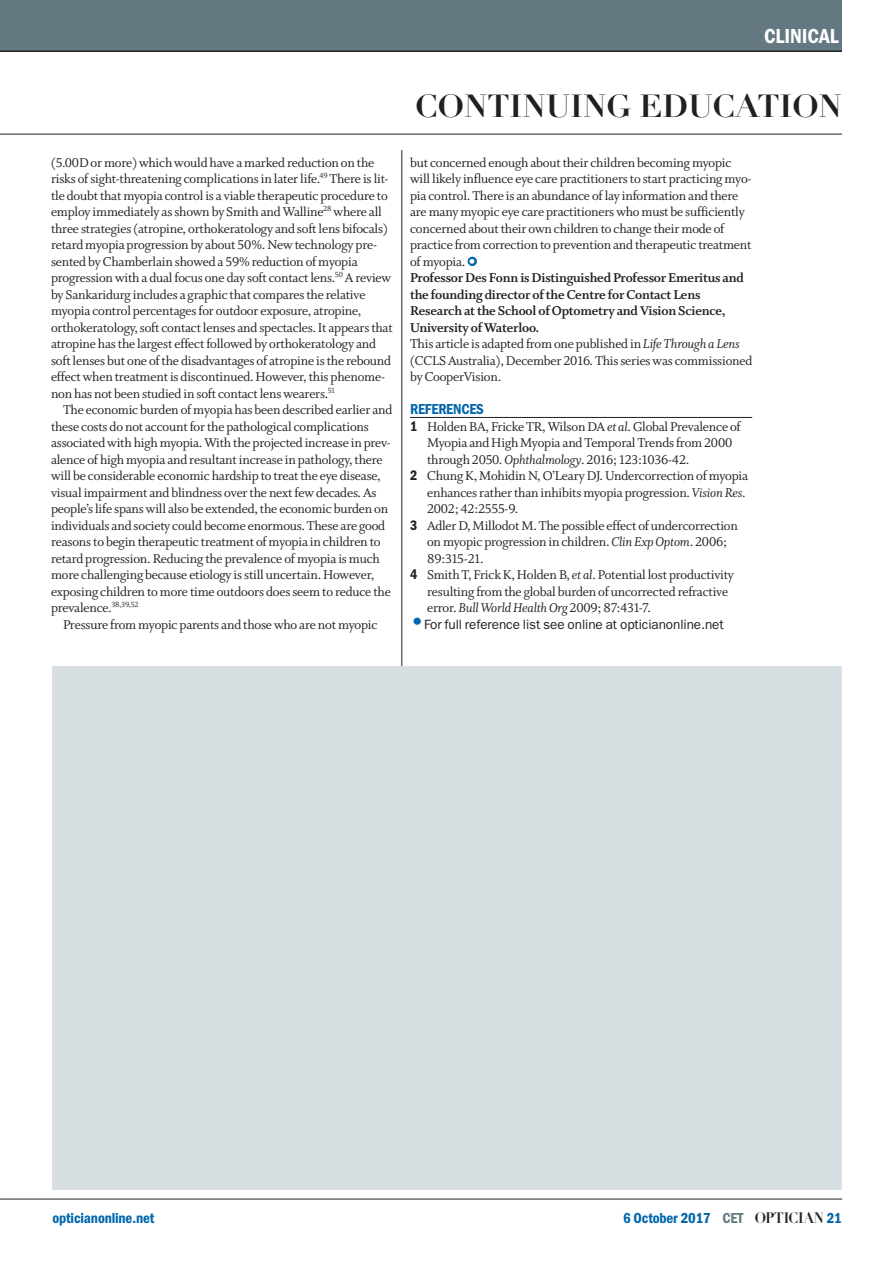
<style>
.page{position:relative;width:893px;height:1263px;background:#fff}
.page>*{position:absolute;margin:0;border:0;box-sizing:border-box;transform-origin:0 0}
.t1{font:700 31.5px "Didot LT Std";color:#231f20}
.t2{font:21px "ITC Franklin Gothic Std Dm Cd";color:#fff}
.Crosshead_caps_with{font:15px "ITC Franklin Gothic Std Dm Cd";letter-spacing:-.01em;color:#0166ac}
.Text_-_Indented{font:14.25px/16.5px "Whitman Roman LF";letter-spacing:-.015em;color:#231f20}
.Text-_Number_list{font:14.25px/16.5px "Whitman Roman LF";letter-spacing:-.015em;color:#231f20}
.Text_-_No_indent{font:14.25px/16.5px "Whitman Bold LF";letter-spacing:-.015em;color:#231f20}
.Text_-_No_indent-2{font:14.25px/16.5px "Whitman Roman LF";letter-spacing:-.015em;color:#231f20}
.t3{font:13.5px "ITC Franklin Gothic Std";letter-spacing:-.005em;color:#231f20}
.s1{font-family:"ITC Franklin Gothic Std";font-weight:600;font-size:16.5px;color:#fff}
.s2{font-family:"Whitman Italic LF"}
.s3{font-family:"ITC Franklin Gothic Std Dm Cd"}
.s4{font-family:"Whitman Roman LF";font-size:36px;color:#0166ac}
.s5{color:#647882}
.s6{font-family:"Didot LT Std";font-weight:700;color:#231f20}
</style>
<div class="page">
<div style="left:0;top:0;width:842px;height:51px;background:#647882"></div>
<hr style="left:0;top:134px;width:842px;height:1px;background:#231f20">
<hr style="left:0;top:50px;width:842px;height:2px;background:#231f20">
<hr style="left:0;top:1199px;width:842px;height:1px;background:#231f20">
<hr style="left:402px;top:150px;width:1px;height:1040px;background:#231f20">
<hr style="left:410px;top:417px;width:342px;height:1px;background:#231f20">
<div style="left:468px;top:257px;width:9px;height:9px;border:4px solid #0166ac;border-radius:50%"></div>
<div style="left:52px;top:667px;width:790px;height:523px;background:#d8dfe3"></div>
<h2 class="t2" style="left:764px;top:24px;width:76px">CLINICAL</h2>
<p class="Text_-_Indented" style="left:51px;top:154px;width:343px">(5.00D or more) which would have a marked reduction on the risks of sight-threatening complications in later life.<sup>49</sup> There is lit&shy;tle doubt that myopia control is a viable therapeutic procedure to employ immediately as shown by Smith and Walline<sup>28</sup> where all three strategies (atropine, orthokeratology and soft lens bifocals) retard myopia progression by about 50%. New technology pre&shy;sented by Chamberlain showed a 59% reduction of myopia progression with a dual focus one day soft contact lens.<sup>50</sup> A review by Sankaridurg includes a graphic that compares the relative myopia control percentages for outdoor exposure, atropine, orthokeratology, soft contact lenses and spectacles. It appears that atropine has the largest effect followed by orthokeratology and soft lenses but one of the disadvantages of atropine is the rebound effect when treatment is discontinued. However, this phenome&shy;non has not been studied in soft contact lens wearers.<sup>51</sup></p>
<p class="Text_-_Indented" style="left:51px;top:402px;width:343px;text-indent:12px">The economic burden of myopia has been described earlier and these costs do not account for the pathological complications associated with high myopia. With the projected increase in prev&shy;alence of high myopia and resultant increase in pathology, there will be considerable economic hardship to treat the eye disease, visual impairment and blindness over the next few decades. As people’s life spans will also be extended, the economic burden on individuals and society could become enormous. These are good reasons to begin therapeutic treatment of myopia in children to retard progression. Reducing the prevalence of myopia is much more challenging because etiology is still uncertain. However, exposing children to more time outdoors does seem to reduce the prevalence.<sup>38,39,52</sup></p>
<p class="Text_-_Indented" style="left:63px;top:616px;width:316px">Pressure from myopic parents and those who are not myopic</p>
<h1 class="t1" style="left:415px;top:87px;width:428px">CONTINUING EDUCATION</h1>
<p class="Text_-_Indented" style="left:410px;top:154px;width:343px">but concerned enough about their children becoming myopic will likely influence eye care practitioners to start practicing myo&shy;pia control. There is an abundance of lay information and there are many myopic eye care practitioners who must be sufficiently concerned about their own children to change their mode of practice from correction to prevention and therapeutic treatment of myopia. <span class="s1">•</span></p>
<p class="Text_-_No_indent" style="left:410px;top:270px;width:335px">Professor Des Fonn is Distinguished Professor Emeritus and the founding director of the Centre for Contact Lens Research at the School of Optometry and Vision Science, University of Waterloo.</p>
<p class="Text_-_No_indent-2" style="left:410px;top:336px;width:344px">This article is adapted from one published in <span class="s2">Life Through a Lens </span>(CCLS Australia), December 2016. This series was commissioned by CooperVision.</p>
<p class="Crosshead_caps_with" style="left:410px;top:400px;width:75px">REFERENCES</p>
<p class="Text-_Number_list" style="left:427px;top:418px;width:315px;text-indent:-17px"><span class="s3">1</span> Holden BA, Fricke TR, Wilson DA <span class="s2">et al</span>. Global Prevalence of<br>Myopia and High Myopia and Temporal Trends from 2000 through 2050. <span class="s2">Ophthalmology</span>. 2016; 123:1036-42.</p>
<p class="Text-_Number_list" style="left:427px;top:468px;width:322px;text-indent:-17px"><span class="s3">2</span> Chung K, Mohidin N, O’Leary DJ. Undercorrection of myopia enhances rather than inhibits myopia progression. <span class="s2">Vision Res</span>.<br>2002; 42:2555-9.</p>
<p class="Text-_Number_list" style="left:427px;top:517px;width:312px;text-indent:-17px"><span class="s3">3</span> Adler D, Millodot M. The possible effect of undercorrection on myopic progression in children. <span class="s2">Clin Exp Optom</span>. 2006;<br>89:315-21.</p>
<p class="Text-_Number_list" style="left:427px;top:567px;width:308px;text-indent:-17px"><span class="s3">4</span> Smith T, Frick K, Holden B, <span class="s2">et al</span>. Potential lost productivity resulting from the global burden of uncorrected refractive error. <span class="s2">Bull World Health Org</span> 2009; 87:431-7.</p>
<p class="t3" style="left:410px;top:616px;width:315px"><span class="s4">•</span>For full reference list see online at opticianonline.net</p>
<p class="Crosshead_caps_with" style="left:52px;top:1209px;width:103px">opticianonline.net</p>
<p class="Crosshead_caps_with" style="left:623px;top:1209px;width:220px">6 October 2017 <span class="s5">CET</span> <span class="s6">OPTICIAN</span> 21</p>
</div>
